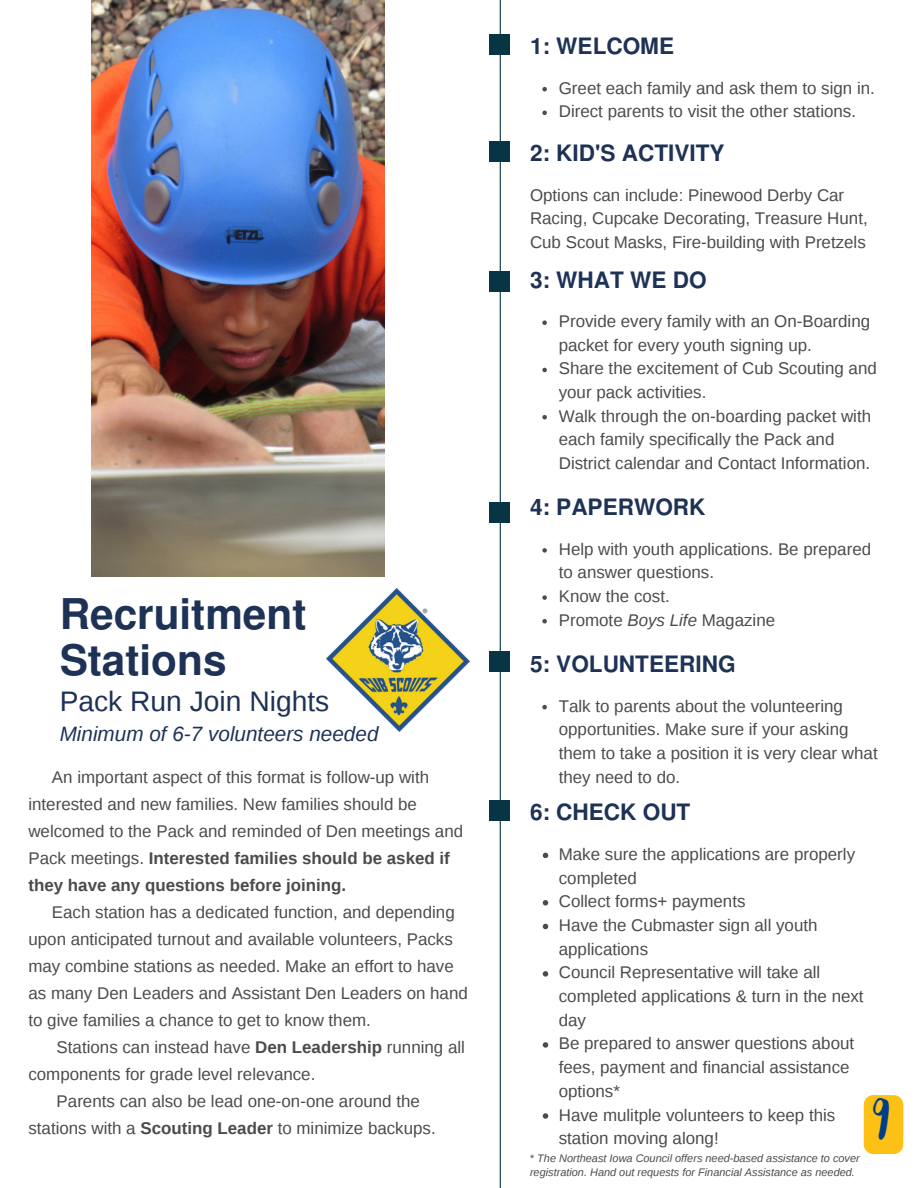
<style>
.page{position:relative;width:918px;height:1188px;background:#fff}
.page>*{position:absolute;margin:0;border:0;box-sizing:border-box;transform-origin:0 0}
.t1{font:47.4px "Aloja Extended";color:#003f87}
.t2{font:700 42.3px/46.5px "Ouhod";color:#1e3256}
.t3{font:28.2px "Liberation Sans";color:#1e3256}
.t4{font:700 22.5px "Ouhod";color:#1e3256}
.t5{font:italic 20.7px "Liberation Sans";color:#1e3256}
.t6{font:16.95px/23.7px "Liberation Sans";color:#4b4b4b}
.t7{font:italic 10.95px/14.5px "Liberation Sans";color:#4b4b4b}
.s1{font-weight:700}
.s2{font-style:italic}
.s3{font-style:normal}
</style>
<div class="page">
<img style="left:92px;top:0;width:292px;height:577px">
<hr style="left:500px;top:0;width:1px;height:1188px;background:#073544">
<div style="left:490px;top:502px;width:20px;height:21px;background:#073544"></div>
<div style="left:490px;top:800px;width:20px;height:20px;background:#073544"></div>
<div style="left:490px;top:651px;width:20px;height:21px;background:#073544"></div>
<div style="left:490px;top:272px;width:20px;height:20px;background:#073544"></div>
<div style="left:490px;top:34px;width:20px;height:21px;background:#073544"></div>
<svg style="left:542px;top:548px;width:5px;height:5px"></svg>
<svg style="left:542px;top:595px;width:5px;height:5px"></svg>
<svg style="left:542px;top:619px;width:5px;height:4px"></svg>
<svg style="left:543px;top:853px;width:5px;height:5px"></svg>
<svg style="left:543px;top:900px;width:5px;height:6px"></svg>
<svg style="left:543px;top:924px;width:5px;height:5px"></svg>
<svg style="left:543px;top:971px;width:5px;height:6px"></svg>
<svg style="left:543px;top:1042px;width:5px;height:6px"></svg>
<svg style="left:543px;top:1113px;width:5px;height:6px"></svg>
<svg style="left:542px;top:705px;width:5px;height:4px"></svg>
<svg style="left:542px;top:320px;width:5px;height:5px"></svg>
<svg style="left:542px;top:368px;width:5px;height:4px"></svg>
<svg style="left:542px;top:415px;width:5px;height:4px"></svg>
<svg style="left:542px;top:87px;width:5px;height:4px"></svg>
<svg style="left:542px;top:111px;width:5px;height:4px"></svg>
<img style="left:327px;top:588px;width:143px;height:143px">
<div style="left:864px;top:1095px;width:39px;height:59px;background:#fdc116;border-radius:10px"></div>
<div style="left:490px;top:141px;width:20px;height:21px;background:#073544"></div>
<h2 class="t2" style="left:60px;top:590px;width:248px">Recruitment<br>Stations</h2>
<h3 class="t3" style="left:60px;top:686px;width:271px">Pack Run Join Nights</h3>
<p class="t5" style="left:60px;top:722px;width:320px">Minimum of 6-7 volunteers needed</p>
<p class="t6" style="left:28px;top:763px;width:436px;line-height:27px;text-indent:24px">An important aspect of this format is follow-up with interested and new families. New families should be welcomed to the Pack and reminded of Den meetings and Pack meetings. <span class="s1">Interested families should be asked if they have any questions before joining.</span></p>
<p class="t6" style="left:28px;top:898px;width:441px;line-height:27px;text-indent:24px">Each station has a dedicated function, and depending upon anticipated turnout and available volunteers, Packs may combine stations as needed. Make an effort to have as many Den Leaders and Assistant Den Leaders on hand to give families a chance to get to know them.</p>
<p class="t6" style="left:57px;top:1035px;width:410px">Stations can instead have <span class="s1">Den Leadership</span> running all</p>
<p class="t6" style="left:28px;top:1062px;width:288px">components for grade level relevance.</p>
<p class="t6" style="left:57px;top:1089px;width:365px">Parents can also be lead one-on-one around the</p>
<p class="t6" style="left:28px;top:1116px;width:409px">stations with a <span class="s1">Scouting Leader</span> to minimize backups.</p>
<h3 class="t4" style="left:530px;top:28px;width:146px">1: WELCOME</h3>
<p class="t6" style="left:559px;top:76px;width:318px">Greet each family and ask them to sign in.<br>Direct parents to visit the other stations.</p>
<h3 class="t4" style="left:530px;top:135px;width:196px">2: KID'S ACTIVITY</h3>
<p class="t6" style="left:530px;top:183px;width:339px">Options can include: Pinewood Derby Car<br>Racing, Cupcake Decorating, Treasure Hunt,<br>Cub Scout Masks, Fire-building with Pretzels</p>
<h3 class="t4" style="left:530px;top:262px;width:178px">3: WHAT WE DO</h3>
<p class="t6" style="left:559px;top:309px;width:320px">Provide every family with an On-Boarding packet for every youth signing up.<br>Share the excitement of Cub Scouting and your pack activities.<br>Walk through the on-boarding packet with each family specifically the Pack and District calendar and Contact Information.</p>
<h3 class="t4" style="left:530px;top:489px;width:177px">4: PAPERWORK</h3>
<p class="t6" style="left:559px;top:537px;width:314px">Help with youth applications. Be prepared to answer questions.<br>Know the cost.<br>Promote <span class="s2">Boys Life</span> Magazine</p>
<h3 class="t4" style="left:530px;top:646px;width:207px">5: VOLUNTEERING</h3>
<p class="t6" style="left:559px;top:694px;width:320px">Talk to parents about the volunteering opportunities. Make sure if your asking them to take a position it is very clear what they need to do.</p>
<h3 class="t4" style="left:530px;top:794px;width:162px">6: CHECK OUT</h3>
<p class="t6" style="left:559px;top:842px;width:306px">Make sure the applications are properly completed<br>Collect forms+ payments<br>Have the Cubmaster sign all youth applications<br>Council Representative will take all completed applications &amp; turn in the next day<br>Be prepared to answer questions about fees, payment and financial assistance options*<br>Have mulitple volunteers to keep this station moving along!</p>
<p class="t7" style="left:530px;top:1150px;width:331px"><span class="s3">*</span> The Northeast Iowa Council offers need-based assistance to cover registration. Hand out requests for Financial Assistance as needed.</p>
<h1 class="t1" style="left:873px;top:1100px;width:22px">9</h1>
</div>
